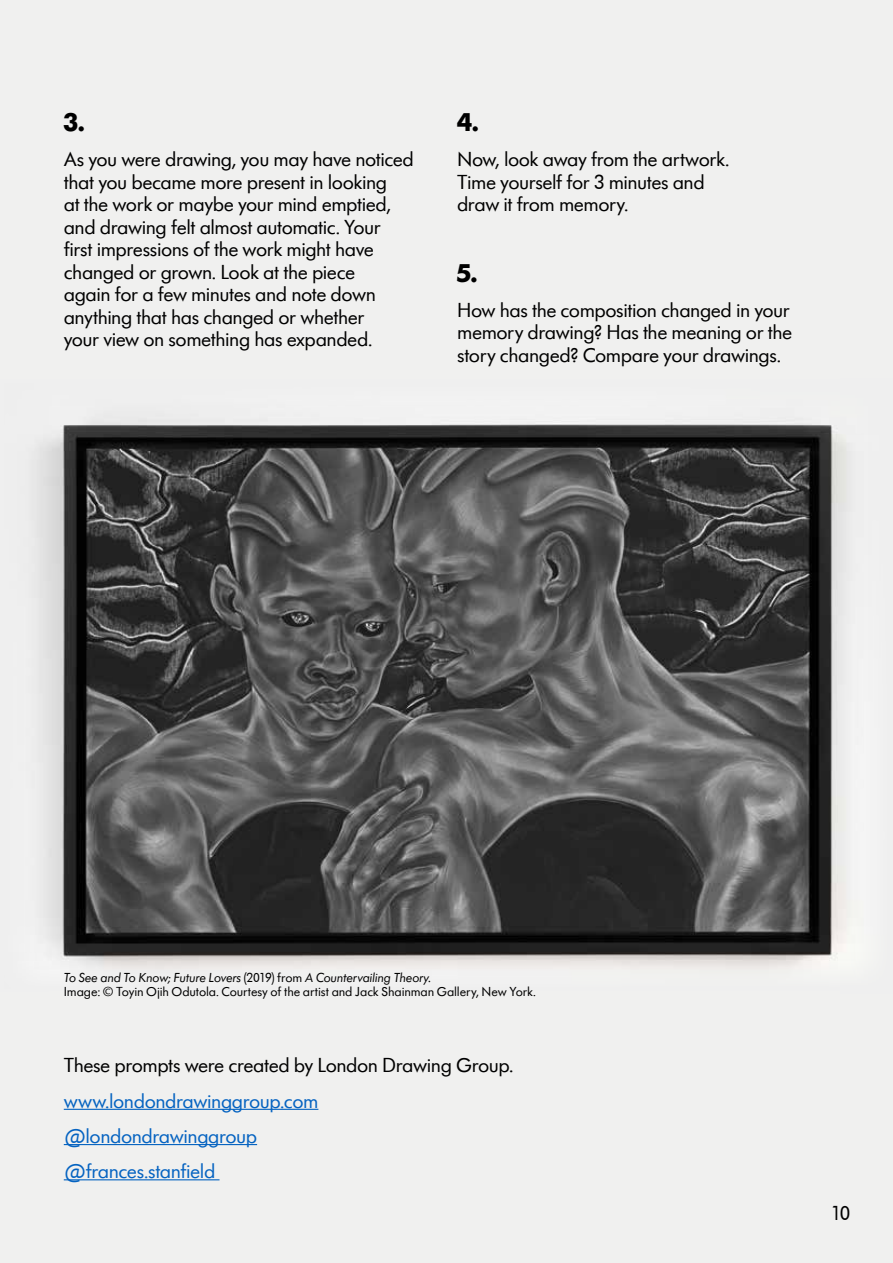
<style>
.page{position:relative;width:893px;height:1263px;background:#f0f0ef}
.page>*{position:absolute;margin:0;border:0;box-sizing:border-box;transform-origin:0 0}
.t1{font:700 27px "Futura SHOP";color:#000}
.t2{font:21px/22.5px "Futura SB";letter-spacing:-.025em;color:#000}
.t3{font:21px/35.2px "Futura SB";letter-spacing:-.025em;color:#0563c1}
.t4{font:13.5px/14.2px "Futura SB";letter-spacing:-.01em;color:#000}
.s1{font-style:italic}
</style>
<div class="page">
<img style="left:48px;top:434px;width:792px;height:518px">
<svg style="left:63px;top:952px;width:775px;height:15px"></svg>
<hr style="left:64px;top:1109px;width:254px;height:1px;background:#0563c1">
<hr style="left:64px;top:1144px;width:193px;height:1px;background:#0563c1">
<hr style="left:64px;top:1179px;width:155px;height:1px;background:#0563c1">
<p class="t1" style="left:64px;top:108px;width:22px">3.</p>
<p class="t2" style="left:64px;top:148px;width:352px">As you were drawing, you may have noticed that you became more present in looking<br>at the work or maybe your mind emptied, and drawing felt almost automatic. Your first impressions of the work might have changed or grown. Look at the piece<br>again for a few minutes and note down anything that has changed or whether<br>your view on something has expanded.</p>
<p class="t1" style="left:457px;top:108px;width:23px">4.</p>
<p class="t2" style="left:457px;top:148px;width:274px">Now, look away from the artwork.<br>Time yourself for 3 minutes and draw it from memory.</p>
<p class="t1" style="left:457px;top:258px;width:21px">5.</p>
<p class="t2" style="left:457px;top:299px;width:337px;text-align:justify">How has the composition changed in your memory drawing? Has the meaning or the story changed? Compare your drawings.</p>
<p class="t4" style="left:64px;top:970px;width:474px"><span class="s1">To See and To Know; Future Lovers</span> (2019) from <span class="s1">A Countervailing Theory.<br></span>Image: © Toyin Ojih Odutola. Courtesy of the artist and Jack Shainman Gallery, New York.</p>
<p class="t2" style="left:64px;top:1054px;width:451px">These prompts were created by London Drawing Group.</p>
<p class="t3" style="left:64px;top:1083px;width:256px">www.londondrawinggroup.com @londondrawinggroup @frances.stanfield</p>
<p class="t2" style="left:831px;top:1202px;width:21px">10</p>
</div>
